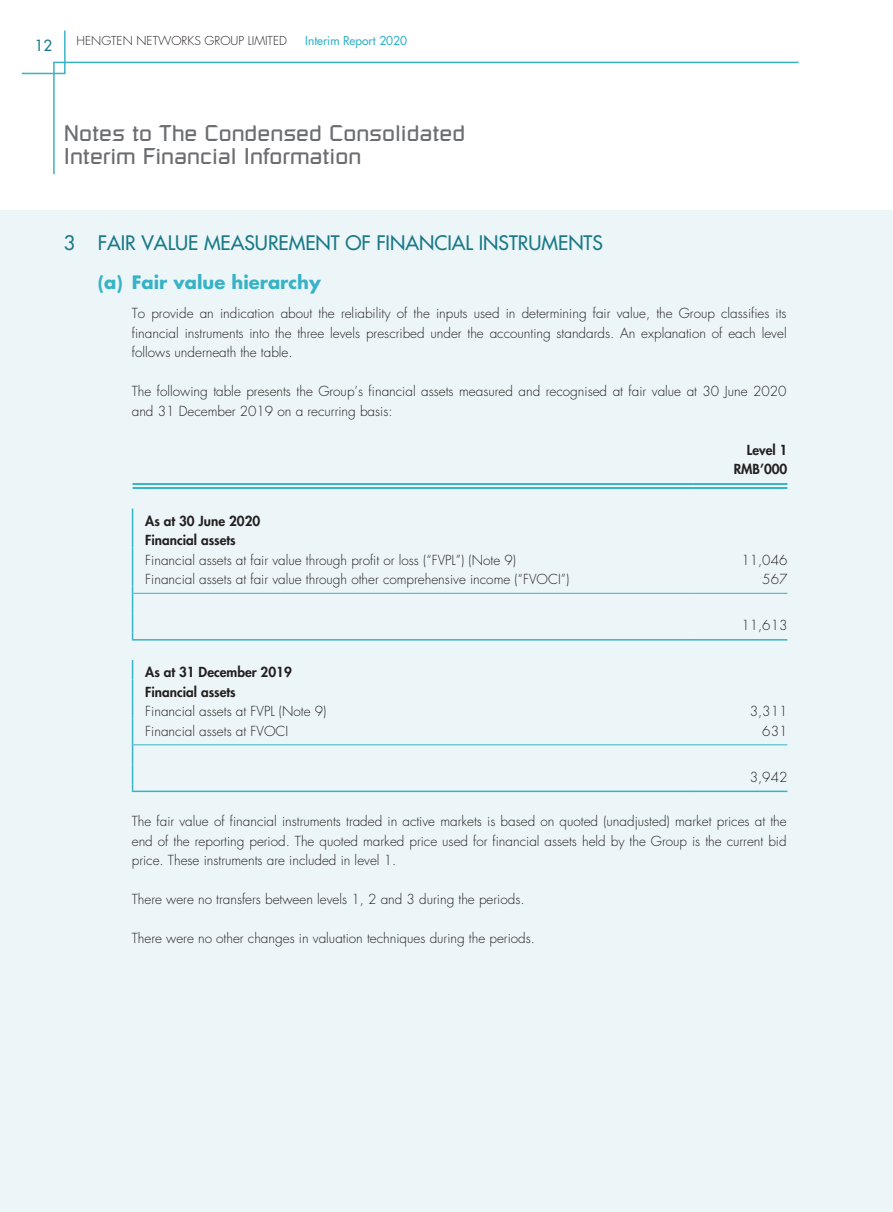
<style>
.page{position:relative;width:893px;height:1212px;background:#fff}
.page>*{position:absolute;margin:0;border:0;box-sizing:border-box;transform-origin:0 0}
.t1{font:22.5px/22.5px "Russell Square Std";color:#6c6d70}
.t2{font:500 19.5px "Futura Std";color:#1a7988}
.t3{font:700 18px "Futura Std";color:#37b2c6}
.t4{font:500 15px "Futura Std";color:#1a7988}
.t5{font:300 13.5px/19.5px "Futura Std";color:#231f20;text-align:justify}
.t6{font:800 13.5px/19.5px "Futura Std";color:#231f20}
.t7{font:300 12px "Futura Std";color:#231f20}
.t8{font:500 12px "Futura Std";color:#37b2c6}
</style>
<div class="page">
<div style="left:0;top:210px;width:893px;height:1002px;background:#ecf6f8"></div>
<svg style="left:21px;top:30px;width:45px;height:45px"></svg>
<svg style="left:52px;top:61px;width:747px;height:114px"></svg>
<hr style="left:133px;top:593px;width:561px;height:1px;background:#37b2c6">
<hr style="left:694px;top:593px;width:93px;height:1px;background:#37b2c6">
<hr style="left:133px;top:744px;width:561px;height:1px;background:#37b2c6">
<hr style="left:694px;top:744px;width:93px;height:1px;background:#37b2c6">
<hr style="left:132px;top:639px;width:562px;height:1px;background:#37b2c6">
<hr style="left:694px;top:639px;width:93px;height:1px;background:#37b2c6">
<hr style="left:132px;top:790px;width:562px;height:2px;background:#37b2c6">
<hr style="left:694px;top:790px;width:93px;height:2px;background:#37b2c6">
<hr style="left:133px;top:483px;width:561px;height:2px;background:#37b2c6">
<hr style="left:133px;top:487px;width:561px;height:2px;background:#37b2c6">
<hr style="left:694px;top:483px;width:93px;height:2px;background:#37b2c6">
<hr style="left:694px;top:487px;width:93px;height:2px;background:#37b2c6">
<svg style="left:132px;top:508px;width:1px;height:131px"></svg>
<svg style="left:132px;top:660px;width:1px;height:130px"></svg>
<p class="t4" style="left:35px;top:36px;width:19px">12</p>
<p class="t7" style="left:77px;top:33px;width:212px">HENGTEN NETWORKS GROUP LIMITED</p>
<p class="t8" style="left:305px;top:33px;width:103px">Interim Report 2020</p>
<h1 class="t1" style="left:64px;top:122px;width:403px">Notes to The Condensed Consolidated<br>Interim Financial Information</h1>
<h2 class="t2" style="left:64px;top:231px;width:541px">3 FAIR VALUE MEASUREMENT OF FINANCIAL INSTRUMENTS</h2>
<h3 class="t3" style="left:98px;top:270px;width:225px">(a) Fair value hierarchy</h3>
<p class="t5" style="left:132px;top:304px;width:656px">To provide an indication about the reliability of the inputs used in determining fair value, the Group classifies its financial instruments into the three levels prescribed under the accounting standards. An explanation of each level follows underneath the table.</p>
<p class="t5" style="left:132px;top:382px;width:656px">The following table presents the Group’s financial assets measured and recognised at fair value at 30 June 2020 and 31 December 2019 on a recurring basis:</p>
<p class="t6" style="left:734px;top:440px;width:55px;text-align:right">Level 1<br>RMB’000</p>
<p class="t6" style="left:145px;top:511px;width:116px">As at 30 June 2020<br>Financial assets</p>
<p class="t5" style="left:145px;top:550px;width:372px">Financial assets at fair value through profit or loss (“FVPL”) (Note 9)</p>
<p class="t5" style="left:741px;top:550px;width:48px">11,046</p>
<p class="t5" style="left:145px;top:570px;width:426px">Financial assets at fair value through other comprehensive income (“FVOCI”)</p>
<p class="t5" style="left:762px;top:570px;width:27px">567</p>
<p class="t5" style="left:741px;top:616px;width:48px">11,613</p>
<p class="t6" style="left:145px;top:662px;width:148px">As at 31 December 2019<br>Financial assets</p>
<p class="t5" style="left:145px;top:702px;width:183px">Financial assets at FVPL (Note 9)</p>
<p class="t5" style="left:750px;top:702px;width:39px">3,311</p>
<p class="t5" style="left:145px;top:721px;width:145px">Financial assets at FVOCI</p>
<p class="t5" style="left:762px;top:721px;width:27px">631</p>
<p class="t5" style="left:750px;top:767px;width:39px">3,942</p>
<p class="t5" style="left:132px;top:812px;width:656px">The fair value of financial instruments traded in active markets is based on quoted (unadjusted) market prices at the end of the reporting period. The quoted marked price used for financial assets held by the Group is the current bid price. These instruments are included in level 1.</p>
<p class="t5" style="left:132px;top:890px;width:394px">There were no transfers between levels 1, 2 and 3 during the periods.</p>
<p class="t5" style="left:132px;top:929px;width:405px">There were no other changes in valuation techniques during the periods.</p>
</div>
